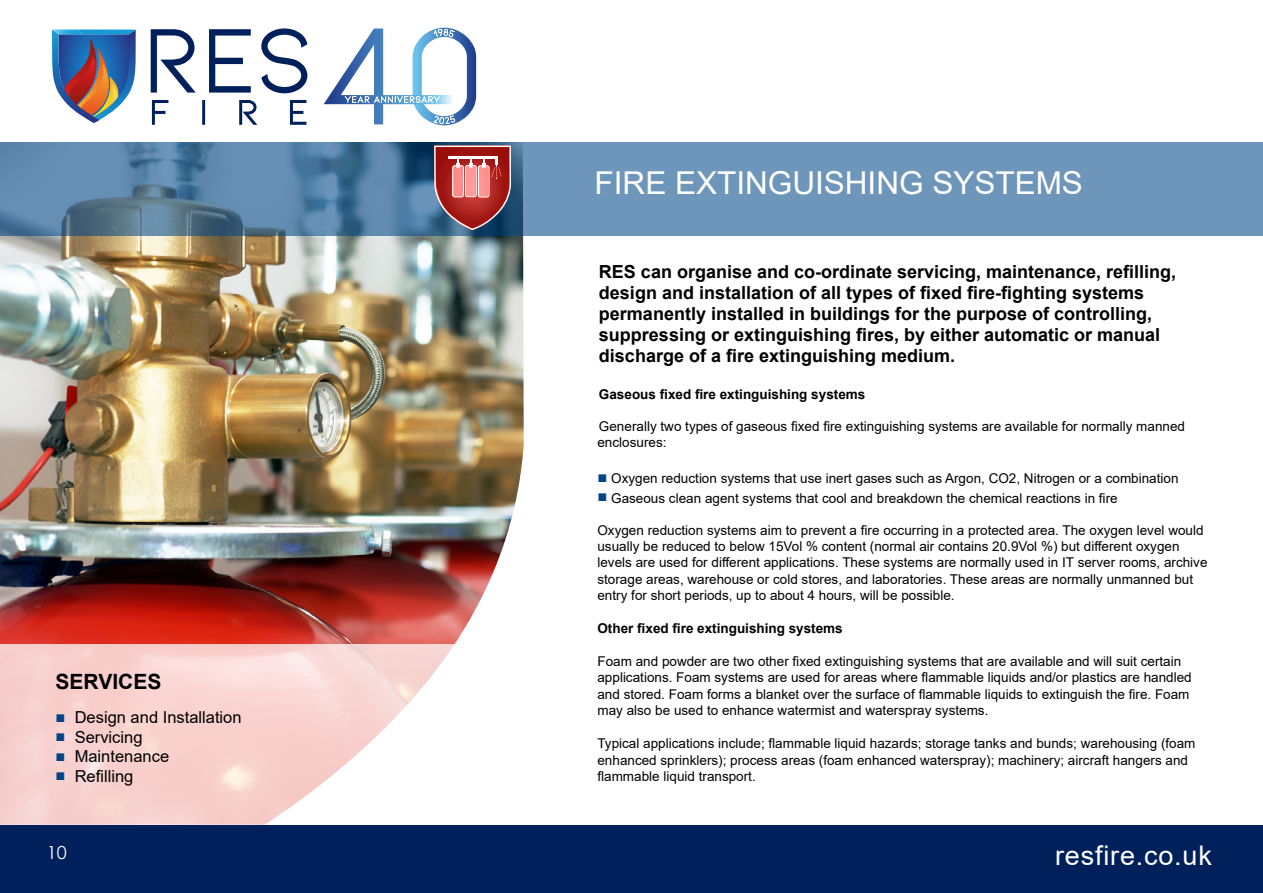
<style>
.page{position:relative;width:1263px;height:893px;background:#fff}
.page>*{position:absolute;margin:0;border:0;box-sizing:border-box;transform-origin:0 0}
.t1{font:31.5px "Arial";color:#fff}
.t2{font:27px "Arial";letter-spacing:.03em;color:#fff}
.t3{font:700 21px "Arial";color:#000}
.t4{font:700 18px/21px "Arial";color:#000}
.t5{font:18px "Century Gothic";color:#fff}
.t6{font:16.5px "Arial";color:#000}
.t7{font:13.5px/16.2px "Arial";color:#000}
.t8{font:700 13.5px "Arial";color:#000}
.s1{color:#004587}
.s2{font-size:16.5px;color:#004587}
</style>
<div class="page">
<div style="left:0;top:825px;width:1263px;height:68px;background:#00205c"></div>
<img style="left:0;top:236px;width:524px;height:408px">
<svg style="left:0;top:142px;width:1263px;height:94px;fill:#6e95ba"></svg>
<svg style="left:0;top:644px;width:455px;height:181px;fill:#f8d2d0"></svg>
<svg style="left:324px;top:28px;width:152px;height:97px"></svg>
<svg style="left:151px;top:29px;width:45px;height:64px"></svg>
<svg style="left:209px;top:29px;width:42px;height:64px"></svg>
<svg style="left:261px;top:28px;width:46px;height:65px"></svg>
<svg style="left:152px;top:100px;width:16px;height:25px"></svg>
<hr style="left:202px;top:100px;width:3px;height:25px;background:#00205c">
<svg style="left:239px;top:100px;width:18px;height:25px"></svg>
<svg style="left:290px;top:100px;width:16px;height:25px"></svg>
<img style="left:52px;top:29px;width:84px;height:94px">
<img style="left:52px;top:30px;width:30px;height:4px">
<svg style="left:434px;top:146px;width:77px;height:84px"></svg>
<h3 class="t3" style="left:56px;top:666px;width:107px">SERVICES</h3>
<p class="t6" style="left:56px;top:706px;width:188px"><span class="s1">■</span> Design and Installation</p>
<p class="t6" style="left:56px;top:725px;width:88px"><span class="s1">■</span> Servicing</p>
<p class="t6" style="left:56px;top:745px;width:115px"><span class="s1">■</span> Maintenance</p>
<p class="t6" style="left:56px;top:764px;width:79px"><span class="s1">■</span> Refilling</p>
<h3 class="t5" style="left:47px;top:839px;width:21px">10</h3>
<h1 class="t1" style="left:595px;top:162px;width:490px">FIRE EXTINGUISHING SYSTEMS</h1>
<p class="t4" style="left:599px;top:261px;width:579px">RES can organise and co-ordinate servicing, maintenance, refilling, design and installation of all types of fixed fire-fighting systems permanently installed in buildings for the purpose of controlling, suppressing or extinguishing fires, by either automatic or manual discharge of a fire extinguishing medium.</p>
<p class="t8" style="left:599px;top:385px;width:268px">Gaseous fixed fire extinguishing systems</p>
<p class="t7" style="left:597px;top:418px;width:589px">Generally two types of gaseous fixed fire extinguishing systems are available for normally manned enclosures:</p>
<p class="t7" style="left:597px;top:470px;width:582px"><span class="s2">■</span> Oxygen reduction systems that use inert gases such as Argon, CO2, Nitrogen or a combination</p>
<p class="t7" style="left:597px;top:490px;width:522px"><span class="s2">■</span> Gaseous clean agent systems that cool and breakdown the chemical reactions in fire</p>
<p class="t7" style="left:597px;top:522px;width:611px">Oxygen reduction systems aim to prevent a fire occurring in a protected area. The oxygen level would usually be reduced to below 15Vol % content (normal air contains 20.9Vol %) but different oxygen levels are used for different applications. These systems are normally used in IT server rooms, archive storage areas, warehouse or cold stores, and laboratories. These areas are normally unmanned but entry for short periods, up to about 4 hours, will be possible.</p>
<p class="t8" style="left:597px;top:619px;width:247px">Other fixed fire extinguishing systems</p>
<p class="t7" style="left:597px;top:653px;width:596px">Foam and powder are two other fixed extinguishing systems that are available and will suit certain applications. Foam systems are used for areas where flammable liquids and/or plastics are handled and stored. Foam forms a blanket over the surface of flammable liquids to extinguish the fire. Foam may also be used to enhance watermist and waterspray systems.</p>
<p class="t7" style="left:597px;top:735px;width:600px">Typical applications include; flammable liquid hazards; storage tanks and bunds; warehousing (foam enhanced sprinklers); process areas (foam enhanced waterspray); machinery; aircraft hangers and flammable liquid transport.</p>
<h2 class="t2" style="left:1055px;top:837px;width:158px">resfire.co.uk</h2>
</div>
